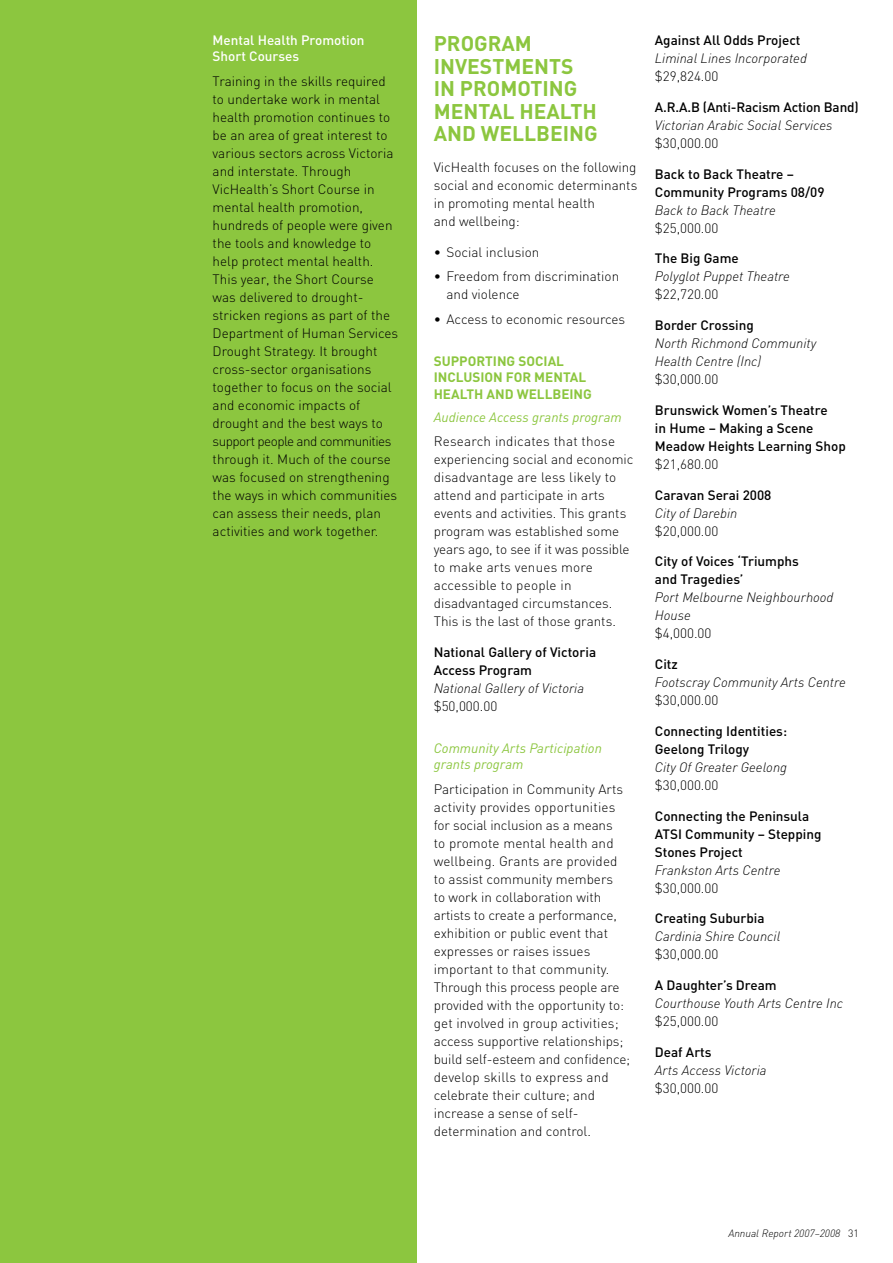
<style>
.page{position:relative;width:893px;height:1263px;background:#fff}
.page>*{position:absolute;margin:0;border:0;box-sizing:border-box;transform-origin:0 0}
.t1{font:700 21px/22.5px "DIN";color:#8cc63f}
.t2{font:300 13.5px/18px "DIN";color:#000}
.t3{font:500 13.5px/18px "DIN";color:#000}
.t4{font:italic 300 13.5px/18px "DIN";color:#000}
.t5{font:italic 13.5px/16.5px "DIN";color:#8cc63f}
.t6{font:700 13.5px/16.5px "DIN";color:#8cc63f}
.t7{font:500 13.5px/16.5px "DIN";color:#fff}
.t8{font:italic 300 10.5px "DIN";color:#000}
.s1{font-style:normal}
</style>
<div class="page">
<div style="left:0;top:0;width:417px;height:1263px;background:#8cc63f"></div>
<p class="t7" style="left:213px;top:31px;width:153px">Mental Health Promotion<br>Short Courses</p>
<p class="t2" style="left:213px;top:72px;width:187px">Training in the skills required to undertake work in mental health promotion continues to be an area of great interest to various sectors across Victoria and interstate. Through<br>VicHealth’s Short Course in mental health promotion, hundreds of people were given the tools and knowledge to help protect mental health.<br>This year, the Short Course was delivered to drought&shy;stricken regions as part of the<br>Department of Human Services<br>Drought Strategy. It brought cross-sector organisations together to focus on the social and economic impacts of drought and the best ways to support people and communities through it. Much of the course was focused on strengthening the ways in which communities can assess their needs, plan activities and work together.</p>
<h1 class="t1" style="left:434px;top:32px;width:165px">PROG RAM<br>INVESTMENTS<br>IN PROMOTING<br>MENTAL HEALTH<br>AN D WELLB</h1>
<h1 class="t1" style="left:550px;top:122px;width:33px">EING</h1>
<p class="t2" style="left:434px;top:158px;width:205px">VicHealth focuses on the following social and economic determinants in promoting mental health<br>and wellbeing:</p>
<p class="t2" style="left:434px;top:243px;width:107px">• Social inclusion</p>
<p class="t2" style="left:446px;top:267px;width:174px;text-indent:-13px">• Freedom from discrimination and violence</p>
<p class="t2" style="left:434px;top:310px;width:193px">• Access to economic resources</p>
<p class="t6" style="left:434px;top:352px;width:154px">SUPPORTI NG SOCIAL<br>INCLUSION FOR MENTAL<br>HEA</p>
<p class="t6" style="left:460px;top:385px;width:134px">LTH AND WELLBEING</p>
<p class="t5" style="left:434px;top:408px;width:190px">Audience Access grants program</p>
<p class="t2" style="left:434px;top:432px;width:201px">Research indicates that those experiencing social and economic disadvantage are less likely to attend and participate in arts events and activities. This grants program was established some years ago, to see if it was possible to make arts venues more accessible to people in disadvantaged circumstances.<br>This is the last of those grants.</p>
<p class="t3" style="left:434px;top:642px;width:164px">National Gallery of Victoria<br>Access Program</p>
<p class="t4" style="left:434px;top:679px;width:152px">National Gallery of Victoria</p>
<p class="t2" style="left:434px;top:697px;width:65px">$50,000.00</p>
<p class="t5" style="left:434px;top:739px;width:170px">Community Arts Participation grants program</p>
<p class="t2" style="left:434px;top:780px;width:198px">Participation in Community Arts activity provides opportunities for social inclusion as a means<br>to promote mental health and wellbeing. Grants are provided to assist community members<br>to work in collaboration with artists to create a performance, exhibition or public event that expresses or raises issues important to that community.<br>Through this process people are provided with the opportunity to: get involved in group activities; access supportive relationships; build self-esteem and confidence; develop skills to express and celebrate their culture; and increase a sense of self&shy;determination and control.</p>
<p class="t3" style="left:655px;top:31px;width:147px">Against All Odds Project</p>
<p class="t4" style="left:655px;top:49px;width:154px">Liminal Lines Incorporated</p>
<p class="t2" style="left:655px;top:67px;width:65px">$29,824.00</p>
<p class="t3" style="left:655px;top:97px;width:205px">A.R.A.B (Anti-Racism Action Band)</p>
<p class="t4" style="left:655px;top:116px;width:179px">Victorian Arabic Social Services</p>
<p class="t2" style="left:655px;top:134px;width:65px">$30,000.00</p>
<p class="t3" style="left:655px;top:164px;width:171px">Back to Back Theatre –<br>Community Programs 08/09</p>
<p class="t4" style="left:655px;top:200px;width:123px">Back to Back Theatre</p>
<p class="t2" style="left:655px;top:218px;width:65px">$25,000.00</p>
<p class="t3" style="left:655px;top:249px;width:85px">The Big Game</p>
<p class="t4" style="left:655px;top:267px;width:137px">Polyglot Puppet Theatre</p>
<p class="t2" style="left:655px;top:285px;width:65px">$22,720.00</p>
<p class="t3" style="left:655px;top:316px;width:100px">Border Crossing</p>
<p class="t4" style="left:655px;top:334px;width:163px">North Richmond Community<br>Health Centre (Inc)</p>
<p class="t2" style="left:655px;top:370px;width:65px">$30,000.00</p>
<p class="t3" style="left:655px;top:400px;width:193px">Brunswick Women’s Theatre<br>in Hume – Making a Scene<br>Meadow Heights Learning Shop</p>
<p class="t2" style="left:655px;top:455px;width:65px">$21,680.00</p>
<p class="t3" style="left:655px;top:485px;width:118px">Caravan Serai 2008</p>
<p class="t4" style="left:655px;top:503px;width:84px">City of Darebin</p>
<p class="t2" style="left:655px;top:521px;width:65px">$20,000.00</p>
<p class="t3" style="left:655px;top:552px;width:146px">City of Voices ‘Triumphs and Tragedies’</p>
<p class="t4" style="left:655px;top:588px;width:180px">Port Melbourne Neighbourhood<br>House</p>
<p class="t2" style="left:655px;top:624px;width:58px">$4,000.00</p>
<p class="t3" style="left:655px;top:655px;width:24px">Citz</p>
<p class="t4" style="left:655px;top:673px;width:192px">Footscray Community Arts Centre</p>
<p class="t2" style="left:655px;top:691px;width:65px">$30,000.00</p>
<p class="t3" style="left:655px;top:721px;width:134px">Connecting Identities:<br>Geelong Trilogy</p>
<p class="t4" style="left:655px;top:758px;width:134px">City Of Greater Geelong</p>
<p class="t2" style="left:655px;top:776px;width:65px">$30,000.00</p>
<p class="t3" style="left:655px;top:806px;width:168px">Connecting the Peninsula<br>ATSI Community – Stepping<br>Stones Project</p>
<p class="t4" style="left:655px;top:860px;width:127px">Frankston Arts Centre</p>
<p class="t2" style="left:655px;top:878px;width:65px">$30,000.00</p>
<p class="t3" style="left:655px;top:909px;width:111px">Creating Suburbia</p>
<p class="t4" style="left:655px;top:927px;width:127px">Cardinia Shire Council</p>
<p class="t2" style="left:655px;top:945px;width:65px">$30,000.00</p>
<p class="t3" style="left:655px;top:976px;width:123px">A Daughter’s Dream</p>
<p class="t4" style="left:655px;top:994px;width:190px">Courthouse Youth Arts Centre Inc</p>
<p class="t2" style="left:655px;top:1012px;width:65px">$25,000.00</p>
<p class="t3" style="left:655px;top:1042px;width:58px">Deaf Arts</p>
<p class="t4" style="left:655px;top:1061px;width:113px">Arts Access Victoria</p>
<p class="t2" style="left:655px;top:1079px;width:65px">$30,000.00</p>
<p class="t8" style="left:728px;top:1227px;width:132px">Annual Report 2007–2008 <span class="s1">31</span></p>
</div>
